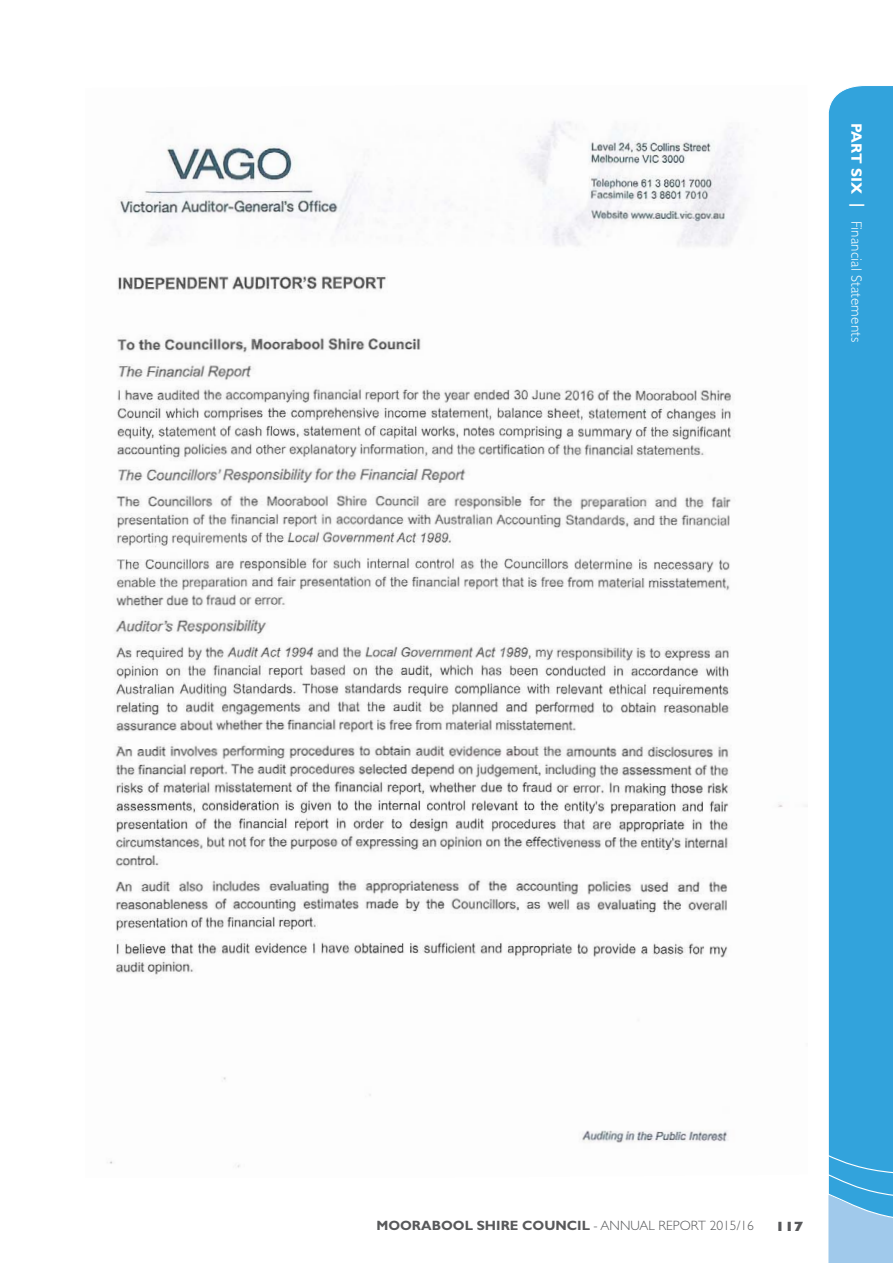
<style>
.page{position:relative;width:893px;height:1263px;background:#fff}
.page>*{position:absolute;margin:0;border:0;box-sizing:border-box;transform-origin:0 0}
.t1{font:300 15px "Gill Sans";letter-spacing:.01em;color:#fff}
.t2{font:700 13.5px "Gill Sans";color:#58595b}
.t3{font:800 13.5px "Gill Sans";color:#58595b}
.s1{font-weight:700}
.s2{font-weight:300}
</style>
<div class="page">
<div style="left:828px;top:85px;width:65px;height:1046px;background:#32a3dc"></div>
<svg style="left:828px;top:1131px;width:65px;height:132px"></svg>
<img style="left:109px;top:121px;width:699px;height:1047px">
<p class="t1" style="left:862px;top:123px;width:220px;rotate:90deg"><span class="s1">PART SIX |</span> Financial Statements</p>
<p class="t1" style="left:860px;top:168px;width:141px;rotate:90deg"><span class="s1">ONE |</span> Introduction</p>
<p class="t2" style="left:376px;top:1220px;width:379px">MOORABOOL SHIRE COUNCIL <span class="s2">- ANNUAL REPORT 2015/16</span></p>
<p class="t3" style="left:776px;top:1221px;width:29px">117</p>
</div>
